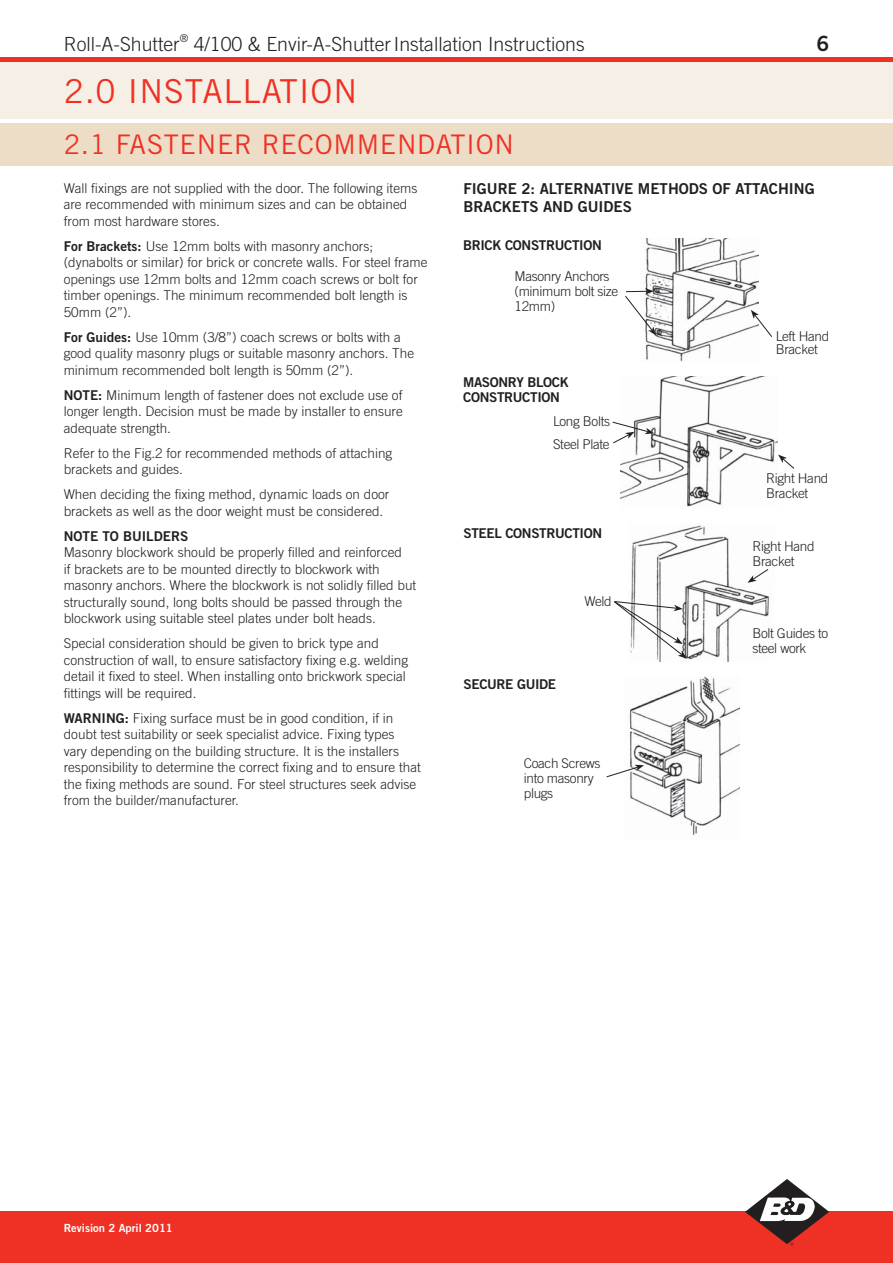
<style>
.page{position:relative;width:893px;height:1263px;background:#fff}
.page>*{position:absolute;margin:0;border:0;box-sizing:border-box;transform-origin:0 0}
.t1{font:33px "Trade Gothic";letter-spacing:.025em;color:#ee3124}
.t2{font:27px "Trade Gothic";letter-spacing:.025em;color:#ee3124}
.t3{font:21px "Trade Gothic Bold Two";color:#231f20}
.t4{font:300 19.5px "Trade Gothic";color:#231f20}
.t5{font:15px/18px "Trade Gothic Bold Two";color:#231f20}
.t6{font:300 13.5px/16.5px "Trade Gothic";color:#231f20}
.t7{font:300 13.5px/15px "Trade Gothic";letter-spacing:-.025em;color:#231f20}
.t8{font:13.5px/15px "Trade Gothic Bold Two";letter-spacing:-.025em;color:#231f20}
.t9{font:13.5px "Trade Gothic Bold Two";color:#231f20}
.t10{font:11.25px "Trade Gothic Bold Two";color:#fff}
.s1{font-family:"Trade Gothic Bold Two";font-weight:400}
</style>
<div class="page">
<div style="left:0;top:62px;width:893px;height:57px;background:#f6efe5"></div>
<div style="left:0;top:123px;width:893px;height:42px;background:#eeddc6"></div>
<img style="left:621px;top:376px;width:156px;height:131px">
<svg style="left:778px;top:455px;width:16px;height:14px"></svg>
<svg style="left:612px;top:422px;width:42px;height:21px"></svg>
<img style="left:645px;top:239px;width:114px;height:123px">
<svg style="left:625px;top:288px;width:31px;height:47px"></svg>
<svg style="left:751px;top:310px;width:21px;height:27px"></svg>
<img style="left:629px;top:676px;width:110px;height:160px">
<svg style="left:606px;top:765px;width:38px;height:12px"></svg>
<img style="left:631px;top:525px;width:138px;height:137px">
<svg style="left:747px;top:569px;width:21px;height:14px"></svg>
<svg style="left:614px;top:601px;width:73px;height:58px"></svg>
<div style="left:0;top:57px;width:893px;height:5px;background:#ee3124"></div>
<div style="left:0;top:1212px;width:893px;height:51px;background:#ee3124"></div>
<svg style="left:745px;top:1179px;width:84px;height:67px"></svg>
<h3 class="t4" style="left:64px;top:37px;width:522px">Roll-A-Shutter<sup>®</sup> 4/100 &amp; Envir-A-ShutterInstallation Instructions</h3>
<h3 class="t3" style="left:816px;top:36px;width:14px">6</h3>
<h1 class="t1" style="left:64px;top:79px;width:295px">2.0 INSTALLATION</h1>
<h2 class="t2" style="left:64px;top:135px;width:452px">2.1 FASTENER RECOMMENDATION</h2>
<p class="t6" style="left:64px;top:181px;width:355px">Wall fixings are not supplied with the door. The following items are recommended with minimum sizes and can be obtained from most hardware stores.</p>
<p class="t6" style="left:64px;top:239px;width:365px"><span class="s1">For Brackets:</span> Use 12mm bolts with masonry anchors; (dynabolts or similar) for brick or concrete walls. For steel frame openings use 12mm bolts and 12mm coach screws or bolt for timber openings. The minimum recommended bolt length is 50mm (2”).</p>
<p class="t6" style="left:64px;top:330px;width:352px"><span class="s1">For Guides:</span> Use 10mm (3/8”) coach screws or bolts with a good quality masonry plugs or suitable masonry anchors. The minimum recommended bolt length is 50mm (2”).</p>
<p class="t6" style="left:64px;top:388px;width:341px;text-align:justify"><span class="s1">NOTE:</span> Minimum length of fastener does not exclude use of longer length. Decision must be made by installer to ensure adequate strength.</p>
<p class="t6" style="left:64px;top:446px;width:330px">Refer to the Fig.2 for recommended methods of attaching brackets and guides.</p>
<p class="t6" style="left:64px;top:488px;width:327px">When deciding the fixing method, dynamic loads on door brackets as well as the door weight must be considered.</p>
<p class="t9" style="left:64px;top:531px;width:126px">NOTE TO BUILDERS</p>
<p class="t6" style="left:64px;top:546px;width:354px">Masonry blockwork should be properly filled and reinforced<br>if brackets are to be mounted directly to blockwork with masonry anchors. Where the blockwork is not solidly filled but structurally sound, long bolts should be passed through the blockwork using suitable steel plates under bolt heads.</p>
<p class="t6" style="left:64px;top:637px;width:346px">Special consideration should be given to brick type and construction of wall, to ensure satisfactory fixing e.g. welding detail it fixed to steel. When installing onto brickwork special fittings will be required.</p>
<p class="t6" style="left:64px;top:711px;width:359px"><span class="s1">WARNING:</span> Fixing surface must be in good condition, if in doubt test suitability or seek specialist advice. Fixing types vary depending on the building structure. It is the installers responsibility to determine the correct fixing and to ensure that the fixing methods are sound. For steel structures seek advise from the builder/manufacturer.</p>
<p class="t5" style="left:463px;top:181px;width:353px">FIGURE 2: ALTERNATIVE METHODS OF ATTACHING<br>BRACKETS AND GUIDES</p>
<p class="t8" style="left:463px;top:239px;width:140px">BRICK CONSTRUCTION</p>
<p class="t7" style="left:514px;top:270px;width:105px">Masonry Anchors (minimum bolt size<br>12mm)</p>
<p class="t7" style="left:776px;top:330px;width:55px;line-height:13.5px">Left Hand<br>Bracket</p>
<p class="t8" style="left:463px;top:376px;width:107px">MASONRY BLOCK<br>CONSTRUCTION</p>
<p class="t7" style="left:553px;top:411px;width:58px;line-height:22.4px">Long Bolts<br>Steel Plate</p>
<p class="t7" style="left:766px;top:472px;width:64px">Right Hand<br>Bracket</p>
<p class="t8" style="left:463px;top:526px;width:140px">STEEL CONSTRUCTION</p>
<p class="t7" style="left:752px;top:540px;width:64px">Right Hand<br>Bracket</p>
<p class="t6" style="left:584px;top:595px;width:29px">Weld</p>
<p class="t7" style="left:752px;top:627px;width:77px">Bolt Guides to steel work</p>
<p class="t8" style="left:463px;top:678px;width:94px">SECURE GUIDE</p>
<p class="t7" style="left:524px;top:757px;width:78px">Coach Screws into masonry plugs</p>
<p class="t10" style="left:64px;top:1224px;width:111px">Revision 2 April 2011</p>
</div>
